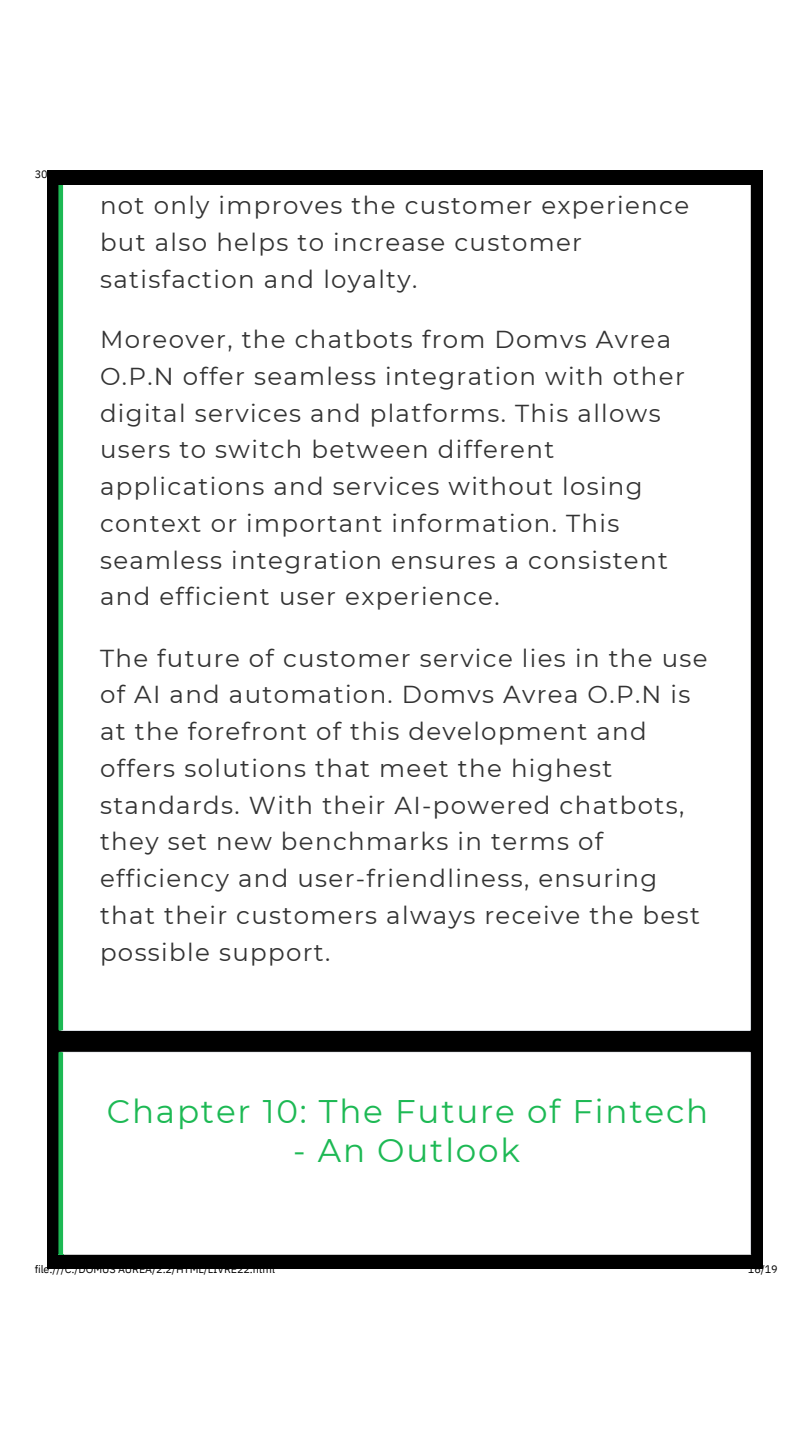
<style>
.page{position:relative;width:810px;height:1440px;background:#fff}
.page>*{position:absolute;margin:0;border:0;box-sizing:border-box;transform-origin:0 0}
.t1{font:32.7px "Montserrat";letter-spacing:.055em;color:#1db954}
.t2{font:24.5px/36.7px "Montserrat";letter-spacing:.055em;color:#333}
.t3{font:10.9px "IBM Plex Sans";letter-spacing:-.01em;color:#000}
</style>
<div class="page">
<div style="left:47px;top:170px;width:715px;height:876px;background:#000"></div>
<div style="left:70px;top:185px;width:673px;height:837px;background:#fff"></div>
<div style="left:58px;top:1022px;width:693px;height:9px;background:#fff"></div>
<div style="left:743px;top:185px;width:8px;height:846px;background:#fff"></div>
<svg style="left:58px;top:185px;width:12px;height:846px;background:#8bcea3"></svg>
<div style="left:47px;top:1044px;width:715px;height:225px;background:#000"></div>
<div style="left:70px;top:1061px;width:673px;height:194px;background:#fff"></div>
<svg style="left:70px;top:1051px;width:673px;height:10px;background:#e7e8e8"></svg>
<div style="left:743px;top:1051px;width:8px;height:204px;background:#fff"></div>
<svg style="left:58px;top:1051px;width:12px;height:204px;background:#9dd9b2"></svg>
<h2 class="t2" style="left:100px;top:186px;width:591px;line-height:37.2px">not only improves the customer experience but also helps to increase customer satisfaction and loyalty.</h2>
<h2 class="t2" style="left:100px;top:321px;width:586px">Moreover, the chatbots from Domvs Avrea O.P.N offer seamless integration with other digital services and platforms. This allows users to switch between different applications and services without losing context or important information. This seamless integration ensures a consistent and efficient user experience.</h2>
<h2 class="t2" style="left:100px;top:640px;width:609px">The future of customer service lies in the use of AI and automation. Domvs Avrea O.P.N is at the forefront of this development and offers solutions that meet the highest standards. With their AI-powered chatbots, they set new benchmarks in terms of efficiency and user-friendliness, ensuring that their customers always receive the best possible support.</h2>
<p class="t1" style="left:107px;top:1091px;width:603px">Chapter 10: The Future of Fintech</p>
<p class="t1" style="left:293px;top:1130px;width:228px">- An Outlook</p>
<p class="t3" style="left:35px;top:1262px;width:242px">file:///C:/DOMUS AUREA/2.2/HTML/LIVRE22.html</p>
<h1 class="t3" style="left:748px;top:1262px;width:31px">16/19</h1>
</div>
